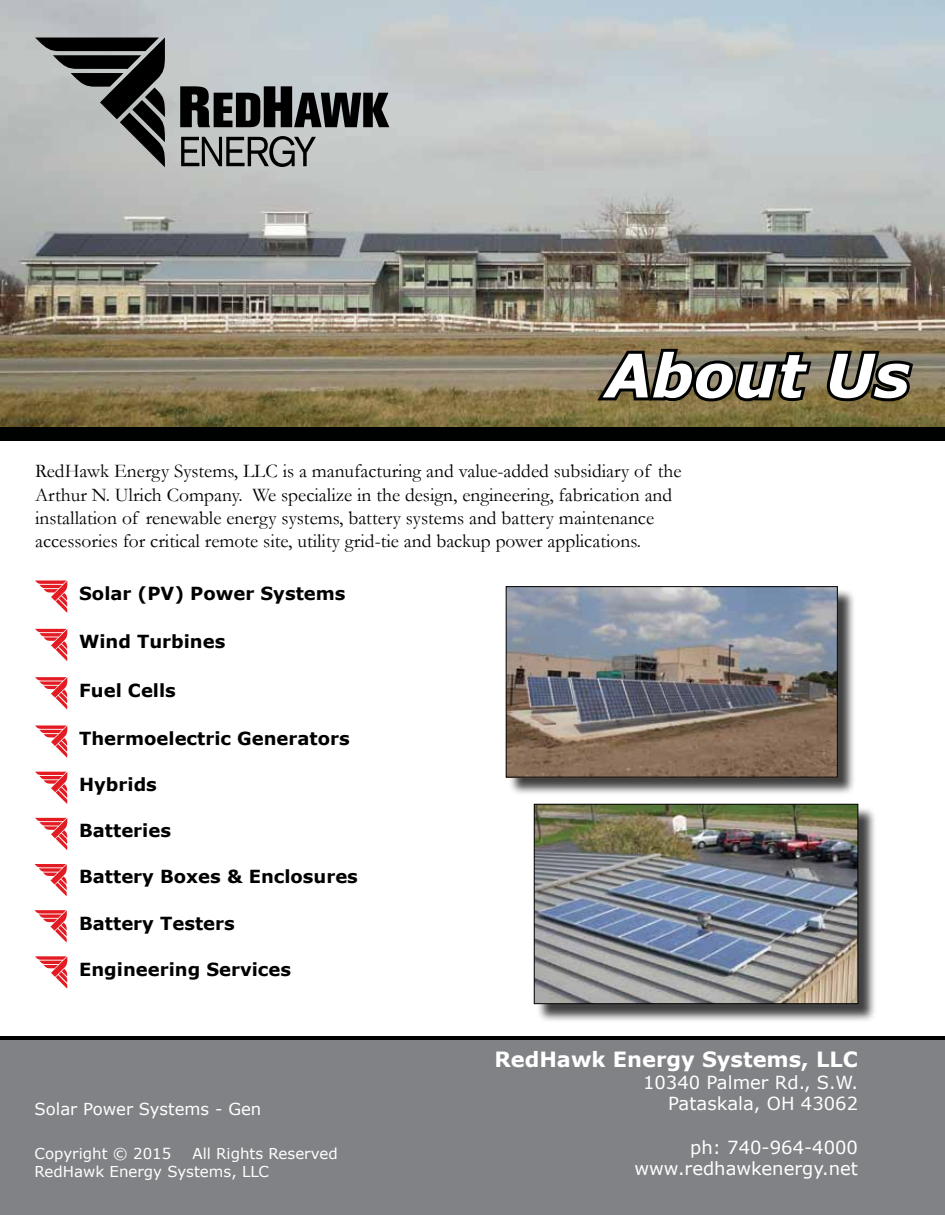
<style>
.page{position:relative;width:945px;height:1215px;background:#fff}
.page>*{position:absolute;margin:0;border:0;box-sizing:border-box;transform-origin:0 0}
.t1{font:italic 700 60px "Verdana";color:#fff}
.t2{font:700 21px "Verdana";color:#fff}
.t3{font:19.5px/23.4px "Garamond";color:#000}
.t4{font:700 18px "Verdana";color:#000}
.t5{font:18px/21.6px "Verdana";color:#fff;text-align:right}
.t6{font:16.5px "Verdana";color:#fff}
.t7{font:15px/18px "Verdana";color:#fff}
</style>
<div class="page">
<div style="left:0;top:1040px;width:945px;height:175px;background:#808285"></div>
<img style="left:0;top:0;width:945px;height:427px">
<div style="left:0;top:427px;width:945px;height:13px;background:#000101"></div>
<svg style="left:592px;top:346px;width:223px;height:60px"></svg>
<svg style="left:823px;top:347px;width:94px;height:59px"></svg>
<hr style="left:0;top:1036px;width:945px;height:4px;background:#000101">
<div style="left:536px;top:806px;width:341px;height:216px;background:#000;opacity:.75"></div>
<img style="left:536px;top:806px;width:320px;height:196px">
<div style="left:534px;top:804px;width:324px;height:200px;border:1px solid #000"></div>
<div style="left:508px;top:589px;width:348px;height:207px;background:#000;opacity:.75"></div>
<img style="left:508px;top:588px;width:328px;height:187px">
<div style="left:506px;top:586px;width:332px;height:191px;border:1px solid #000"></div>
<svg style="left:35px;top:38px;width:354px;height:129px"></svg>
<svg style="left:35px;top:580px;width:32px;height:33px"></svg>
<svg style="left:35px;top:629px;width:32px;height:32px"></svg>
<svg style="left:35px;top:677px;width:32px;height:33px"></svg>
<svg style="left:35px;top:725px;width:32px;height:33px"></svg>
<svg style="left:35px;top:772px;width:32px;height:32px"></svg>
<svg style="left:35px;top:818px;width:32px;height:32px"></svg>
<svg style="left:35px;top:864px;width:32px;height:32px"></svg>
<svg style="left:35px;top:910px;width:32px;height:33px"></svg>
<svg style="left:35px;top:956px;width:32px;height:33px"></svg>
<h1 class="t1" style="left:605px;top:333px;width:306px">About Us</h1>
<p class="t3" style="left:35px;top:459px;width:648px">RedHawk Energy Systems, LLC is a manufacturing and value-added subsidiary of the Arthur N. Ulrich Company. We specialize in the design, engineering, fabrication and installation of renewable energy systems, battery systems and battery maintenance accessories for critical remote site, utility grid-tie and backup power applications.</p>
<p class="t4" style="left:79px;top:581px;width:268px">Solar (PV) Power Systems</p>
<p class="t4" style="left:79px;top:629px;width:148px">Wind Turbines</p>
<p class="t4" style="left:79px;top:677px;width:98px">Fuel Cells</p>
<p class="t4" style="left:79px;top:726px;width:272px">Thermoelectric Generators</p>
<p class="t4" style="left:79px;top:772px;width:79px">Hybrids</p>
<p class="t4" style="left:79px;top:818px;width:93px">Batteries</p>
<p class="t4" style="left:79px;top:864px;width:280px">Battery Boxes &amp; Enclosures</p>
<p class="t4" style="left:79px;top:910px;width:157px">Battery Testers</p>
<p class="t4" style="left:79px;top:956px;width:213px">Engineering Services</p>
<p class="t6" style="left:35px;top:1097px;width:228px">Solar Power Systems - Gen</p>
<p class="t7" style="left:35px;top:1144px;width:138px">Copyright © 2015</p>
<p class="t7" style="left:35px;top:1144px;width:305px;text-indent:158px">All Rights Reserved<br>RedHawk Energy Systems, LLC</p>
<p class="t2" style="left:494px;top:1045px;width:365px">RedHawk Energy Systems, LLC</p>
<p class="t5" style="left:643px;top:1071px;width:217px">10340 Palmer Rd., S.W.<br>Pataskala, OH 43062</p>
<p class="t5" style="left:635px;top:1136px;width:225px">ph: 740-964-4000 www.redhawkenergy.net</p>
</div>
